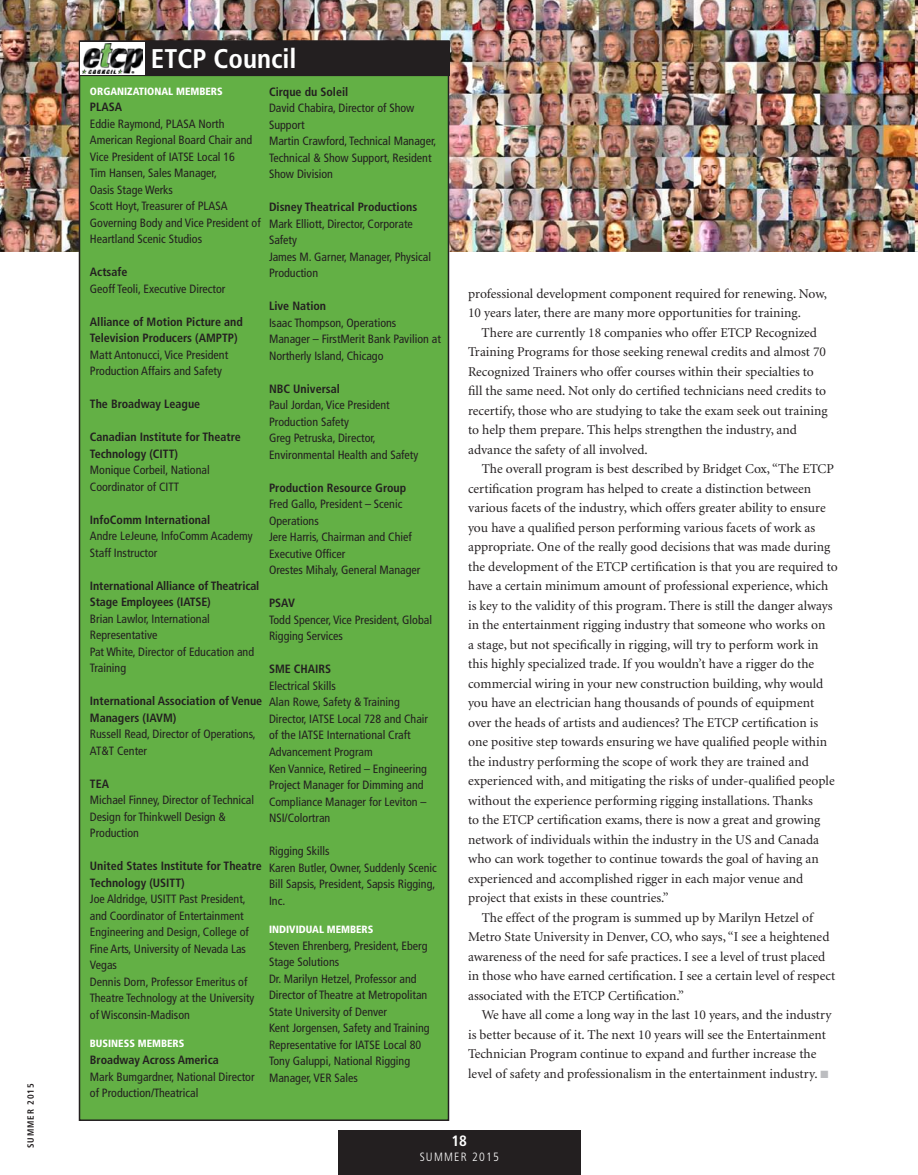
<style>
.page{position:relative;width:918px;height:1175px;background:#fff}
.page>*{position:absolute;margin:0;border:0;box-sizing:border-box;transform-origin:0 0}
.t1{font:700 condensed 27px "Frutiger";color:#fff}
.t2{font:700 condensed 15px "Frutiger";color:#fff}
.t3{font:13.5px/19.5px "Minion";color:#231f20}
.t4{font:condensed 12px/16.5px "Frutiger";color:#231f20}
.t5{font:700 condensed 12px/16.5px "Frutiger";color:#231f20}
.t6{font:300 condensed 12px "Frutiger";letter-spacing:.1em;color:#fff}
.t7{font:900 condensed 10.5px "Frutiger";color:#fff}
.t8{font:700 condensed 9px "Frutiger";letter-spacing:.1em;color:#231f20}
.s1{color:#bcbdc0}
</style>
<div class="page">
<div style="left:338px;top:1129px;width:243px;height:45px;background:#231f20"></div>
<img style="left:0;top:0;width:918px;height:251px">
<div style="left:80px;top:41px;width:368px;height:1079px;background:#63b045"></div>
<div style="left:83px;top:44px;width:364px;height:29px;background:#231f20"></div>
<div style="left:80px;top:41px;width:370px;height:35px;border:6px solid #231f20"></div>
<svg style="left:81px;top:42px;width:64px;height:33px"></svg>
<img style="left:83px;top:44px;width:59px;height:30px">
<p class="t8" style="left:25px;top:1148px;width:66px;rotate:-90deg">summer 2015</p>
<h1 class="t1" style="left:151px;top:43px;width:147px">ETCP Council</h1>
<p class="t5" style="left:269px;top:83px;width:81px">Cirque du Soleil</p>
<p class="t4" style="left:269px;top:100px;width:169px">David Chabira, Director of Show<br>Support<br>Martin Crawford, Technical Manager,<br>Technical &amp; Show Support, Resident<br>Show Division</p>
<p class="t5" style="left:269px;top:199px;width:150px">Disney Theatrical Productions</p>
<p class="t4" style="left:269px;top:215px;width:164px">Mark Elliott, Director, Corporate<br>Safety<br>James M. Garner, Manager, Physical<br>Production</p>
<p class="t5" style="left:269px;top:298px;width:59px">Live Nation</p>
<p class="t4" style="left:269px;top:314px;width:173px">Isaac Thompson, Operations<br>Manager – FirstMerit Bank Pavilion at<br>Northerly Island, Chicago</p>
<p class="t5" style="left:269px;top:380px;width:72px">NBC Universal</p>
<p class="t4" style="left:269px;top:397px;width:151px">Paul Jordan, Vice President<br>Production Safety<br>Greg Petruska, Director,<br>Environmental Health and Safety</p>
<p class="t5" style="left:269px;top:479px;width:139px">Production Resource Group</p>
<p class="t4" style="left:269px;top:496px;width:153px">Fred Gallo, President – Scenic<br>Operations<br>Jere Harris, Chairman and Chief<br>Executive Officer<br>Orestes Mihaly, General Manager</p>
<p class="t5" style="left:269px;top:595px;width:27px">PSAV</p>
<p class="t4" style="left:269px;top:611px;width:165px">Todd Spencer, Vice President, Global<br>Rigging Services</p>
<p class="t5" style="left:269px;top:661px;width:8px">SME</p>
<p class="t5" style="left:294px;top:661px;width:38px">CHAI RS</p>
<p class="t4" style="left:269px;top:677px;width:161px">Electrical Skills<br>Alan Rowe, Safety &amp; Training<br>Director, IATSE Local 728 and Chair of the IATSE International Craft<br>Advancement Program<br>Ken Vannice, Retired – Engineering<br>Project Manager for Dimming and<br>Compliance Manager for Leviton –<br>NSI/Colortran</p>
<p class="t4" style="left:269px;top:842px;width:169px">Rigging Skills<br>Karen Butler, Owner, Suddenly Scenic<br>Bill Sapsis, President, Sapsis Rigging,<br>Inc.</p>
<p class="t7" style="left:269px;top:923px;width:106px">INDIVIDUAL MEMBERS</p>
<p class="t4" style="left:269px;top:937px;width:162px">Steven Ehrenberg, President, Eberg<br>Stage Solutions<br>Dr. Marilyn Hetzel, Professor and<br>Director of Theatre at Metropolitan<br>State University of Denver<br>Kent Jorgensen, Safety and Training<br>Representative for IATSE Local 80<br>Tony Galuppi, National Rigging<br>Manager, VER Sales</p>
<p class="t7" style="left:90px;top:85px;width:21px">ORGAN</p>
<p class="t7" style="left:124px;top:85px;width:100px">IZATIONAL MEMBERS</p>
<p class="t5" style="left:90px;top:99px;width:20px">PLASA</p>
<p class="t4" style="left:90px;top:115px;width:172px">Eddie Raymond, PLASA North<br>American Regional Board Chair and<br>Vice President of IATSE Local 16<br>Tim Hansen, Sales Manager,<br>Oasis Stage Werks<br>Scott Hoyt, Treasurer of PLASA<br>Governing Body and Vice President of<br>Heartland Scenic Studios</p>
<p class="t5" style="left:90px;top:264px;width:39px">Actsafe</p>
<p class="t4" style="left:90px;top:280px;width:137px">Geoff Teoli, Executive Director</p>
<p class="t5" style="left:90px;top:313px;width:154px">Alliance of Motion Picture and<br>Television Producers (AM PTP)</p>
<p class="t4" style="left:90px;top:346px;width:140px">Matt Antonucci, Vice President<br>Production Affairs and Safety</p>
<p class="t5" style="left:90px;top:396px;width:112px">The Broadway League</p>
<p class="t5" style="left:90px;top:429px;width:152px">Canadian Institute for Theatre<br>Technology (CITT)</p>
<p class="t4" style="left:90px;top:462px;width:121px">Monique Corbeil, National<br>Coordinator of CITT</p>
<p class="t5" style="left:90px;top:511px;width:122px">InfoComm International</p>
<p class="t4" style="left:90px;top:528px;width:164px">Andre LeJeune, InfoComm Academy<br>Staff Instructor</p>
<p class="t5" style="left:90px;top:577px;width:171px">International Alliance of Theatrical<br>Stage Employees (IATSE)</p>
<p class="t4" style="left:90px;top:610px;width:166px">Brian Lawlor, International<br>Representative<br>Pat White, Director of Education and<br>Training</p>
<p class="t5" style="left:90px;top:693px;width:174px">International Association of Venue<br>Managers (IAVM)</p>
<p class="t4" style="left:90px;top:726px;width:167px">Russell Read, Director of Operations,<br>AT&amp;T Center</p>
<p class="t5" style="left:90px;top:775px;width:13px">TEA</p>
<p class="t4" style="left:90px;top:792px;width:166px">Michael Finney, Director of Technical<br>Design for Thinkwell Design &amp;<br>Production</p>
<p class="t5" style="left:90px;top:858px;width:173px">United States Institute for Theatre<br>Technology (USITT)</p>
<p class="t4" style="left:90px;top:891px;width:166px">Joe Aldridge, USITT Past President, and Coordinator of Entertainment<br>Engineering and Design, College of<br>Fine Arts, University of Nevada Las<br>Vegas<br>Dennis Dorn, Professor Emeritus of<br>Theatre Technology at the University of Wisconsin-Madison</p>
<p class="t7" style="left:90px;top:1037px;width:96px">BUSINESS MEMBERS</p>
<p class="t5" style="left:90px;top:1051px;width:130px">Broadway Across America</p>
<p class="t4" style="left:90px;top:1068px;width:166px">Mark Bumgardner, National Director of Production/Theatrical</p>
<p class="t3" style="left:468px;top:284px;width:361px">professional development component required for renewing. Now,<br>10 years later, there are many more opportunities for training.</p>
<p class="t3" style="left:468px;top:323px;width:361px;text-indent:13px">There are currently 18 companies who offer ETCP Recognized Training Programs for those seeking renewal credits and almost 70<br>Recognized Trainers who offer courses within their specialties to fill the same need. Not only do certified technicians need credits to recertify, those who are studying to take the exam seek out training to help them prepare. This helps strengthen the industry, and advance the safety of all involved.</p>
<p class="t3" style="left:482px;top:459px;width:354px">The overall program is best described by Bridget Cox, “The ETCP</p>
<p class="t3" style="left:468px;top:479px;width:345px">certification program has helped to create a distinction between</p>
<p class="t3" style="left:468px;top:498px;width:359px">various facets of the industry, which offers greater ability to ensure</p>
<p class="t3" style="left:468px;top:518px;width:349px">you have a qualified person performing various facets of work as</p>
<p class="t3" style="left:468px;top:537px;width:364px">appropriate. One of the really good decisions that was made during</p>
<p class="t3" style="left:468px;top:557px;width:371px">the development of the ETCP certification is that you are required to</p>
<p class="t3" style="left:468px;top:576px;width:362px">have a certain minimum amount of professional experience, which</p>
<p class="t3" style="left:468px;top:596px;width:366px">is key to the validity of this program. There is still the danger always</p>
<p class="t3" style="left:468px;top:615px;width:359px">in the entertainment rigging industry that someone who works on</p>
<p class="t3" style="left:468px;top:635px;width:352px">a stage, but not specifically in rigging, will try to perform work in</p>
<p class="t3" style="left:468px;top:654px;width:348px">this highly specialized trade. If you wouldn’t have a rigger do the</p>
<p class="t3" style="left:468px;top:674px;width:357px">commercial wiring in your new construction building, why would</p>
<p class="t3" style="left:468px;top:693px;width:348px">you have an electrician hang thousands of pounds of equipment</p>
<p class="t3" style="left:468px;top:713px;width:352px">over the heads of artists and audiences? The ETCP certification is</p>
<p class="t3" style="left:468px;top:732px;width:360px">one positive step towards ensuring we have qualified people within</p>
<p class="t3" style="left:468px;top:752px;width:342px">the industry performing the scope of work they are trained and</p>
<p class="t3" style="left:468px;top:771px;width:368px">experienced with, and mitigating the risks of under-qualified people</p>
<p class="t3" style="left:468px;top:791px;width:346px">without the experience performing rigging installations. Thanks</p>
<p class="t3" style="left:468px;top:810px;width:354px">to the ETCP certification exams, there is now a great and growing</p>
<p class="t3" style="left:468px;top:830px;width:352px">network of individuals within the industry in the US and Canada</p>
<p class="t3" style="left:468px;top:849px;width:352px">who can work together to continue towards the goal of having an</p>
<p class="t3" style="left:468px;top:869px;width:337px">experienced and accomplished rigger in each major venue and</p>
<p class="t3" style="left:468px;top:888px;width:202px">project that exists in these countries.”</p>
<p class="t3" style="left:482px;top:908px;width:334px">The effect of the program is summed up by Marilyn Hetzel of</p>
<p class="t3" style="left:468px;top:927px;width:363px">Metro State University in Denver, CO, who says, “I see a heightened</p>
<p class="t3" style="left:468px;top:947px;width:359px">awareness of the need for safe practices. I see a level of trust placed</p>
<p class="t3" style="left:468px;top:966px;width:369px">in those who have earned certification. I see a certain level of respect</p>
<p class="t3" style="left:468px;top:986px;width:217px">associated with the ETCP Certification.”</p>
<p class="t3" style="left:482px;top:1005px;width:351px">We have all come a long way in the last 10 years, and the industry</p>
<p class="t3" style="left:468px;top:1025px;width:359px">is better because of it. The next 10 years will see the Entertainment</p>
<p class="t3" style="left:468px;top:1044px;width:350px">Technician Program continue to expand and further increase the</p>
<p class="t3" style="left:468px;top:1064px;width:362px">level of safety and professionalism in the entertainment industry. <span class="s1">■</span></p>
<p class="t2" style="left:452px;top:1132px;width:17px">18</p>
<p class="t6" style="left:420px;top:1150px;width:81px">SUMMER 2015</p>
</div>
